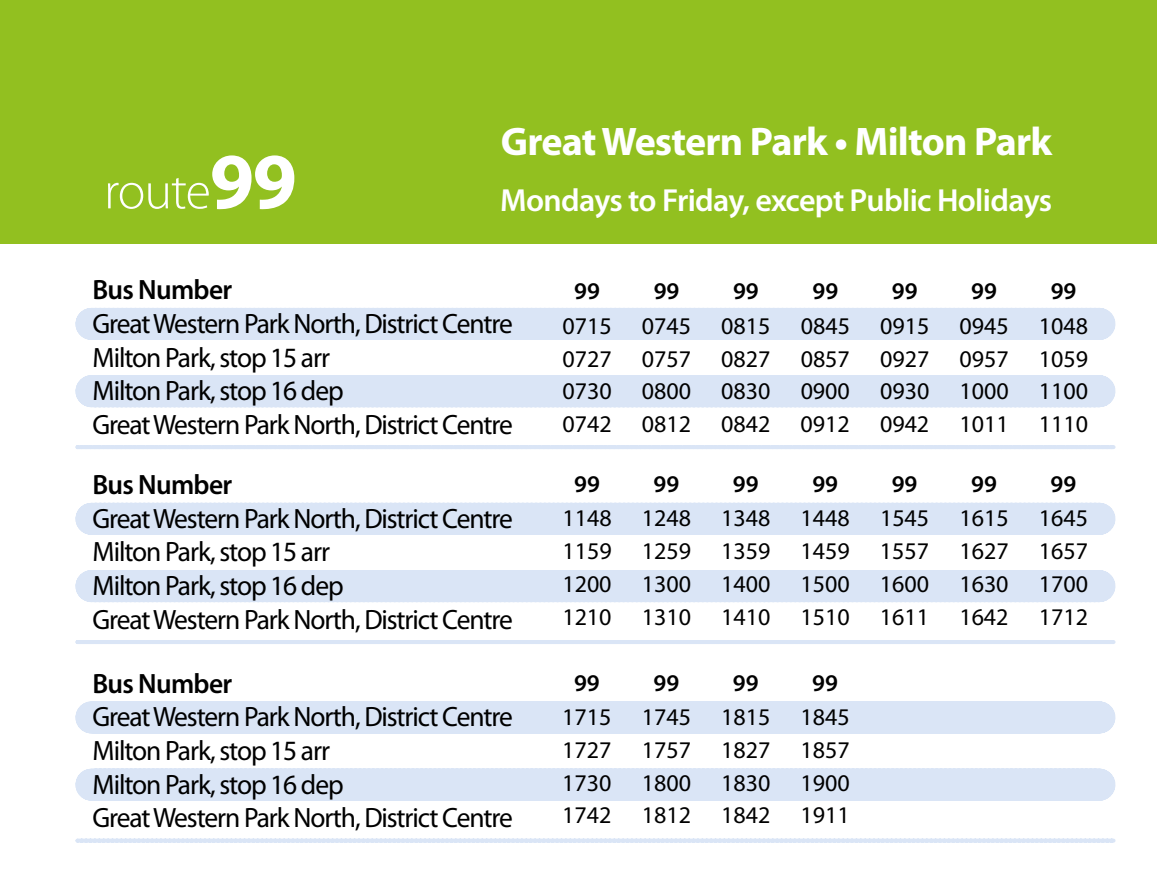
<style>
.page{position:relative;width:1157px;height:874px;background:#fff}
.page>*{position:absolute;margin:0;border:0;box-sizing:border-box;transform-origin:0 0}
.t1{font:300 52px "Myriad Pro";letter-spacing:-.025em;color:#fff}
.t2{font:700 40px "Myriad Pro";letter-spacing:-.02em;color:#fff}
.t3{font:600 32px "Myriad Pro";letter-spacing:-.02em;color:#fff}
.t4{font:28px/33.6px "Myriad Pro";letter-spacing:-.04em;color:#000}
.t5{font:600 28px "Myriad Pro";letter-spacing:-.025em;color:#000}
.t6{font:24px "Myriad Pro";color:#000}
.t7{font:600 24px "Myriad Pro";color:#000}
.s1{font-weight:700;font-size:80px}
</style>
<div class="page">
<div style="left:0;top:0;width:1156px;height:243px;background:#92c020"></div>
<div style="left:91px;top:308px;width:1008px;height:32px;background:#dae5f6"></div>
<div style="left:91px;top:375px;width:1008px;height:32px;background:#dae5f6"></div>
<hr style="left:77px;top:445px;width:1036px;height:4px;background:#dae5f6">
<div style="left:91px;top:502px;width:1008px;height:32px;background:#dae5f6"></div>
<div style="left:91px;top:570px;width:1008px;height:31px;background:#dae5f6"></div>
<hr style="left:77px;top:640px;width:1036px;height:3px;background:#dae5f6">
<div style="left:91px;top:701px;width:1008px;height:32px;background:#dae5f6"></div>
<div style="left:91px;top:768px;width:1008px;height:32px;background:#dae5f6"></div>
<svg style="left:77px;top:838px;width:1036px;height:4px;background:#dde7f6"></svg>
<h1 class="t1" style="left:104px;top:162px;width:195px">route<span class="s1">99</span></h1>
<h2 class="t2" style="left:501px;top:115px;width:552px">Great Western Park • Milton Park</h2>
<p class="t3" style="left:500px;top:180px;width:553px">Mondays to Friday, except Public Holidays</p>
<p class="t5" style="left:92px;top:272px;width:141px">Bus Number</p>
<p class="t4" style="left:92px;top:306px;width:422px">Great Western Park North, District Centre Milton Park, stop 15 arr<br>Milton Park, stop 16 dep<br>Great Western Park North, District Centre</p>
<p class="t5" style="left:92px;top:466px;width:141px">Bus Number</p>
<p class="t4" style="left:92px;top:501px;width:422px">Great Western Park North, District Centre Milton Park, stop 15 arr<br>Milton Park, stop 16 dep<br>Great Western Park North, District Centre</p>
<p class="t5" style="left:92px;top:665px;width:141px">Bus Number</p>
<p class="t4" style="left:92px;top:699px;width:422px">Great Western Park North, District Centre Milton Park, stop 15 arr<br>Milton Park, stop 16 dep<br>Great Western Park North, District Centre</p>
<p class="t7" style="left:574px;top:276px;width:27px">99</p>
<p class="t7" style="left:653px;top:276px;width:27px">99</p>
<p class="t7" style="left:733px;top:276px;width:27px">99</p>
<p class="t7" style="left:812px;top:276px;width:27px">99</p>
<p class="t7" style="left:892px;top:276px;width:27px">99</p>
<p class="t7" style="left:971px;top:276px;width:27px">99</p>
<p class="t7" style="left:1050px;top:276px;width:27px">99</p>
<p class="t6" style="left:562px;top:310px;width:51px">0715</p>
<p class="t6" style="left:642px;top:310px;width:51px">0745</p>
<p class="t6" style="left:721px;top:310px;width:51px">0815</p>
<p class="t6" style="left:800px;top:310px;width:51px">0845</p>
<p class="t6" style="left:880px;top:310px;width:51px">0915</p>
<p class="t6" style="left:959px;top:310px;width:51px">0945</p>
<p class="t6" style="left:1039px;top:310px;width:51px">1048</p>
<p class="t6" style="left:562px;top:344px;width:51px">0727</p>
<p class="t6" style="left:642px;top:344px;width:51px">0757</p>
<p class="t6" style="left:721px;top:344px;width:51px">0827</p>
<p class="t6" style="left:800px;top:344px;width:51px">0857</p>
<p class="t6" style="left:880px;top:344px;width:51px">0927</p>
<p class="t6" style="left:959px;top:344px;width:51px">0957</p>
<p class="t6" style="left:1038px;top:344px;width:51px">1059</p>
<p class="t6" style="left:562px;top:376px;width:51px">0730</p>
<p class="t6" style="left:642px;top:376px;width:51px">0800</p>
<p class="t6" style="left:721px;top:376px;width:51px">0830</p>
<p class="t6" style="left:800px;top:376px;width:51px">0900</p>
<p class="t6" style="left:880px;top:376px;width:51px">0930</p>
<p class="t6" style="left:959px;top:376px;width:51px">1000</p>
<p class="t6" style="left:1038px;top:376px;width:51px">1100</p>
<p class="t6" style="left:562px;top:409px;width:51px">0742</p>
<p class="t6" style="left:642px;top:409px;width:51px">0812</p>
<p class="t6" style="left:721px;top:409px;width:51px">0842</p>
<p class="t6" style="left:800px;top:409px;width:51px">0912</p>
<p class="t6" style="left:880px;top:409px;width:51px">0942</p>
<p class="t6" style="left:959px;top:409px;width:51px">1011</p>
<p class="t6" style="left:1038px;top:409px;width:51px">1110</p>
<p class="t7" style="left:574px;top:468px;width:27px">99</p>
<p class="t7" style="left:653px;top:468px;width:27px">99</p>
<p class="t7" style="left:733px;top:468px;width:27px">99</p>
<p class="t7" style="left:812px;top:468px;width:27px">99</p>
<p class="t7" style="left:891px;top:468px;width:27px">99</p>
<p class="t7" style="left:971px;top:468px;width:27px">99</p>
<p class="t7" style="left:1050px;top:468px;width:27px">99</p>
<p class="t6" style="left:562px;top:503px;width:51px">1148</p>
<p class="t6" style="left:642px;top:503px;width:51px">1248</p>
<p class="t6" style="left:721px;top:503px;width:51px">1348</p>
<p class="t6" style="left:800px;top:503px;width:51px">1448</p>
<p class="t6" style="left:880px;top:503px;width:51px">1545</p>
<p class="t6" style="left:959px;top:503px;width:51px">1615</p>
<p class="t6" style="left:1038px;top:503px;width:51px">1645</p>
<p class="t6" style="left:562px;top:536px;width:51px">1159</p>
<p class="t6" style="left:642px;top:536px;width:51px">1259</p>
<p class="t6" style="left:721px;top:536px;width:51px">1359</p>
<p class="t6" style="left:800px;top:536px;width:51px">1459</p>
<p class="t6" style="left:880px;top:536px;width:51px">1557</p>
<p class="t6" style="left:959px;top:536px;width:51px">1627</p>
<p class="t6" style="left:1038px;top:536px;width:51px">1657</p>
<p class="t6" style="left:562px;top:569px;width:51px">1200</p>
<p class="t6" style="left:642px;top:569px;width:51px">1300</p>
<p class="t6" style="left:721px;top:569px;width:51px">1400</p>
<p class="t6" style="left:800px;top:569px;width:51px">1500</p>
<p class="t6" style="left:880px;top:569px;width:51px">1600</p>
<p class="t6" style="left:959px;top:569px;width:51px">1630</p>
<p class="t6" style="left:1038px;top:569px;width:51px">1700</p>
<p class="t6" style="left:562px;top:601px;width:51px">1210</p>
<p class="t6" style="left:641px;top:601px;width:51px">1310</p>
<p class="t6" style="left:721px;top:601px;width:51px">1410</p>
<p class="t6" style="left:800px;top:601px;width:51px">1510</p>
<p class="t6" style="left:880px;top:601px;width:51px">1611</p>
<p class="t6" style="left:959px;top:601px;width:51px">1642</p>
<p class="t6" style="left:1038px;top:601px;width:51px">1712</p>
<p class="t7" style="left:574px;top:667px;width:27px">99</p>
<p class="t7" style="left:653px;top:667px;width:27px">99</p>
<p class="t7" style="left:733px;top:667px;width:27px">99</p>
<p class="t7" style="left:812px;top:667px;width:27px">99</p>
<p class="t6" style="left:562px;top:701px;width:51px">1715</p>
<p class="t6" style="left:641px;top:701px;width:51px">1745</p>
<p class="t6" style="left:721px;top:701px;width:51px">1815</p>
<p class="t6" style="left:800px;top:701px;width:51px">1845</p>
<p class="t6" style="left:562px;top:734px;width:51px">1727</p>
<p class="t6" style="left:641px;top:734px;width:51px">1757</p>
<p class="t6" style="left:721px;top:734px;width:51px">1827</p>
<p class="t6" style="left:800px;top:734px;width:51px">1857</p>
<p class="t6" style="left:562px;top:767px;width:51px">1730</p>
<p class="t6" style="left:641px;top:767px;width:51px">1800</p>
<p class="t6" style="left:721px;top:767px;width:51px">1830</p>
<p class="t6" style="left:800px;top:767px;width:51px">1900</p>
<p class="t6" style="left:562px;top:800px;width:51px">1742</p>
<p class="t6" style="left:641px;top:800px;width:51px">1812</p>
<p class="t6" style="left:721px;top:800px;width:51px">1842</p>
<p class="t6" style="left:800px;top:800px;width:51px">1911</p>
</div>
